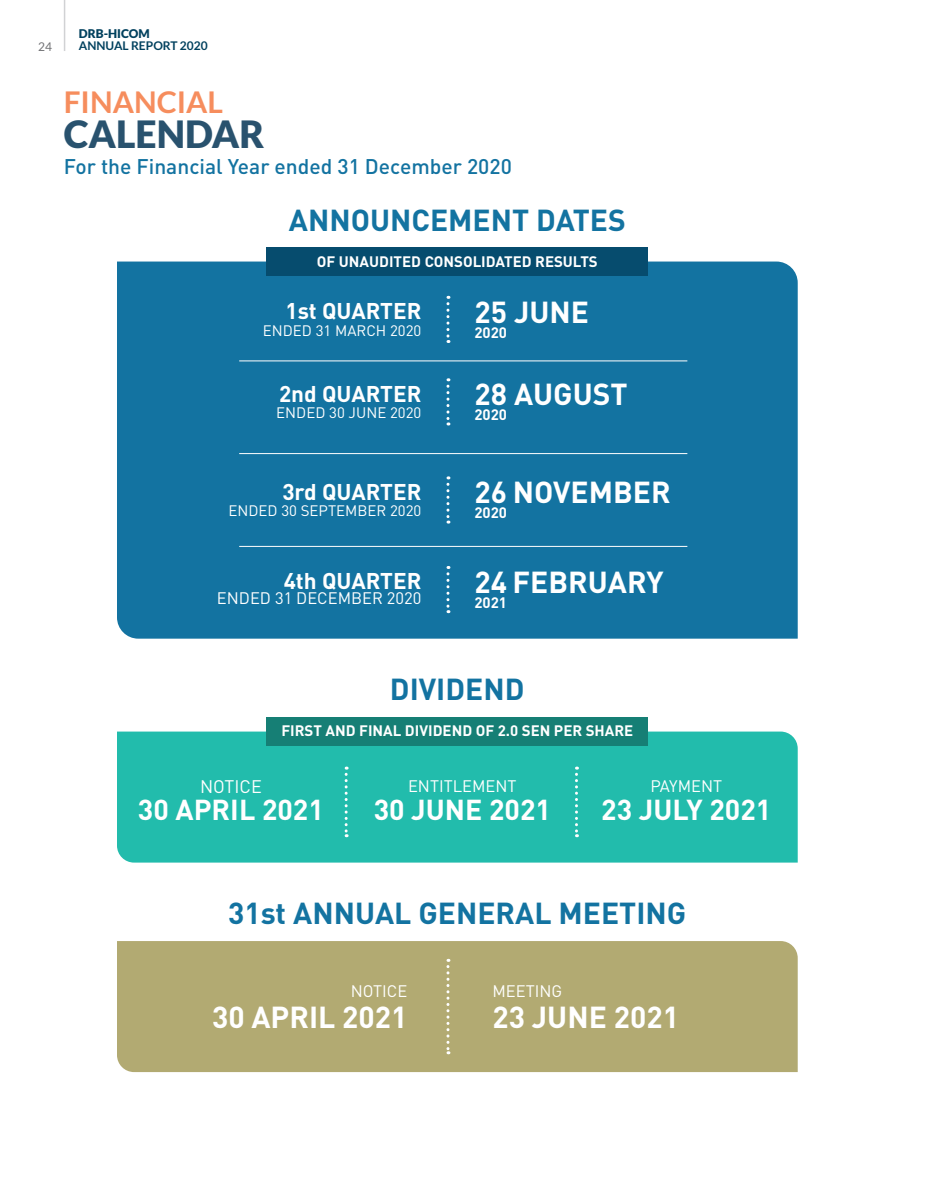
<style>
.page{position:relative;width:936px;height:1191px;background:#fff}
.page>*{position:absolute;margin:0;border:0;box-sizing:border-box;transform-origin:0 0}
.t1{font:900 37.5px "Lato";color:#29526e}
.t2{font:700 30px "DIN Pro";color:#fff}
.t3{font:700 30px "DIN Pro";color:#1373a1}
.t4{font:700 30px "Lato";color:#f68d5d}
.t5{font:700 28.5px "DIN Pro";color:#fff}
.t6{font:700 22.5px "DIN Pro";color:#fff}
.t7{font:500 21px "DIN Pro";color:#1373a1}
.t8{font:18px "DIN Pro";color:#fff}
.t9{font:16.5px "DIN Pro";color:#fff}
.t10{font:700 15px "DIN Pro";color:#fff}
.t11{font:15px "DIN Pro";color:#fff}
.t12{font:700 12px "Lato";color:#02415e}
.t13{font:900 12px "Lato";color:#02415e}
.t14{font:12px "Lato";color:#717275}
</style>
<div class="page">
<div style="left:117px;top:261px;width:680px;height:377px;background:#1373a1"></div>
<svg style="left:446px;top:566px;width:3px;height:47px"></svg>
<svg style="left:446px;top:476px;width:3px;height:47px"></svg>
<svg style="left:446px;top:378px;width:3px;height:47px"></svg>
<svg style="left:446px;top:296px;width:3px;height:47px"></svg>
<hr style="left:239px;top:360px;width:448px;height:1px;background:#fff">
<hr style="left:239px;top:453px;width:448px;height:1px;background:#fff">
<hr style="left:239px;top:546px;width:448px;height:1px;background:#fff">
<div style="left:117px;top:731px;width:680px;height:131px;background:#22bcac"></div>
<svg style="left:344px;top:766px;width:3px;height:71px"></svg>
<svg style="left:575px;top:766px;width:3px;height:71px"></svg>
<div style="left:266px;top:717px;width:382px;height:28px;background:#167f75"></div>
<div style="left:117px;top:941px;width:680px;height:131px;background:#b2aa72"></div>
<svg style="left:446px;top:959px;width:3px;height:95px"></svg>
<div style="left:266px;top:247px;width:382px;height:29px;background:#064c6e"></div>
<hr style="left:64px;top:0;width:1px;height:51px;background:#d1d2d4">
<p class="t14" style="left:38px;top:40px;width:15px">24</p>
<p class="t13" style="left:79px;top:26px;width:72px">DRB-HICOM</p>
<p class="t12" style="left:79px;top:39px;width:130px">ANNUAL REPORT 2020</p>
<h2 class="t4" style="left:64px;top:85px;width:161px">FINANCIAL</h2>
<h1 class="t1" style="left:64px;top:112px;width:202px">CALENDAR</h1>
<h3 class="t7" style="left:64px;top:149px;width:449px">For the Financial Year ended 31 December 2020</h3>
<h2 class="t3" style="left:289px;top:195px;width:338px">ANNOUNCEMENT DATES</h2>
<p class="t10" style="left:317px;top:249px;width:282px">OF UNAUDITED CONSOLIDATED RESULTS</p>
<h3 class="t6" style="left:285px;top:292px;width:137px">1st QUARTER</h3>
<p class="t11" style="left:263px;top:318px;width:160px">ENDED 31 MARCH 2020</p>
<h2 class="t2" style="left:474px;top:287px;width:116px">25 JUNE</h2>
<p class="t10" style="left:474px;top:320px;width:34px">2020</p>
<h3 class="t6" style="left:279px;top:375px;width:144px">2nd QUARTER</h3>
<p class="t11" style="left:276px;top:401px;width:147px">ENDED 30 JUNE 2020</p>
<h2 class="t2" style="left:474px;top:369px;width:155px">28 AUGUST</h2>
<p class="t10" style="left:474px;top:402px;width:34px">2020</p>
<h3 class="t6" style="left:282px;top:473px;width:141px">3rd QUARTER</h3>
<p class="t11" style="left:228px;top:499px;width:194px">ENDED 30 SEPTEMBER 2020</p>
<h3 class="t6" style="left:284px;top:562px;width:139px">4th QUARTER</h3>
<p class="t9" style="left:217px;top:585px;width:206px">ENDED 31 DECEMBER 2020</p>
<h2 class="t2" style="left:474px;top:467px;width:198px">26 NOVEMBER</h2>
<p class="t10" style="left:474px;top:500px;width:34px">2020</p>
<h2 class="t2" style="left:474px;top:557px;width:191px">24 FEBRUARY</h2>
<p class="t10" style="left:474px;top:590px;width:34px">2021</p>
<h2 class="t3" style="left:390px;top:664px;width:136px">DIVIDEND</h2>
<p class="t10" style="left:281px;top:718px;width:353px">FIRST AND FINAL DIVIDEND OF 2.0 SEN PER SHARE</p>
<p class="t8" style="left:200px;top:772px;width:63px">NOTICE</p>
<h3 class="t5" style="left:138px;top:786px;width:187px">30 APRIL 2021</h3>
<p class="t9" style="left:408px;top:772px;width:110px">ENTITLEMENT</p>
<h3 class="t5" style="left:374px;top:786px;width:179px">30 JUNE 2021</h3>
<p class="t9" style="left:650px;top:772px;width:73px">PAYMENT</p>
<h3 class="t5" style="left:601px;top:786px;width:172px">23 JULY 2021</h3>
<h2 class="t3" style="left:228px;top:888px;width:459px">31st ANNUAL GENERAL MEETING</h2>
<p class="t9" style="left:351px;top:978px;width:58px">NOTICE</p>
<h2 class="t2" style="left:212px;top:991px;width:196px">30 APRIL 2021</h2>
<p class="t9" style="left:492px;top:978px;width:71px">MEETING</p>
<h2 class="t2" style="left:492px;top:991px;width:188px">23 JUNE 2021</h2>
</div>
